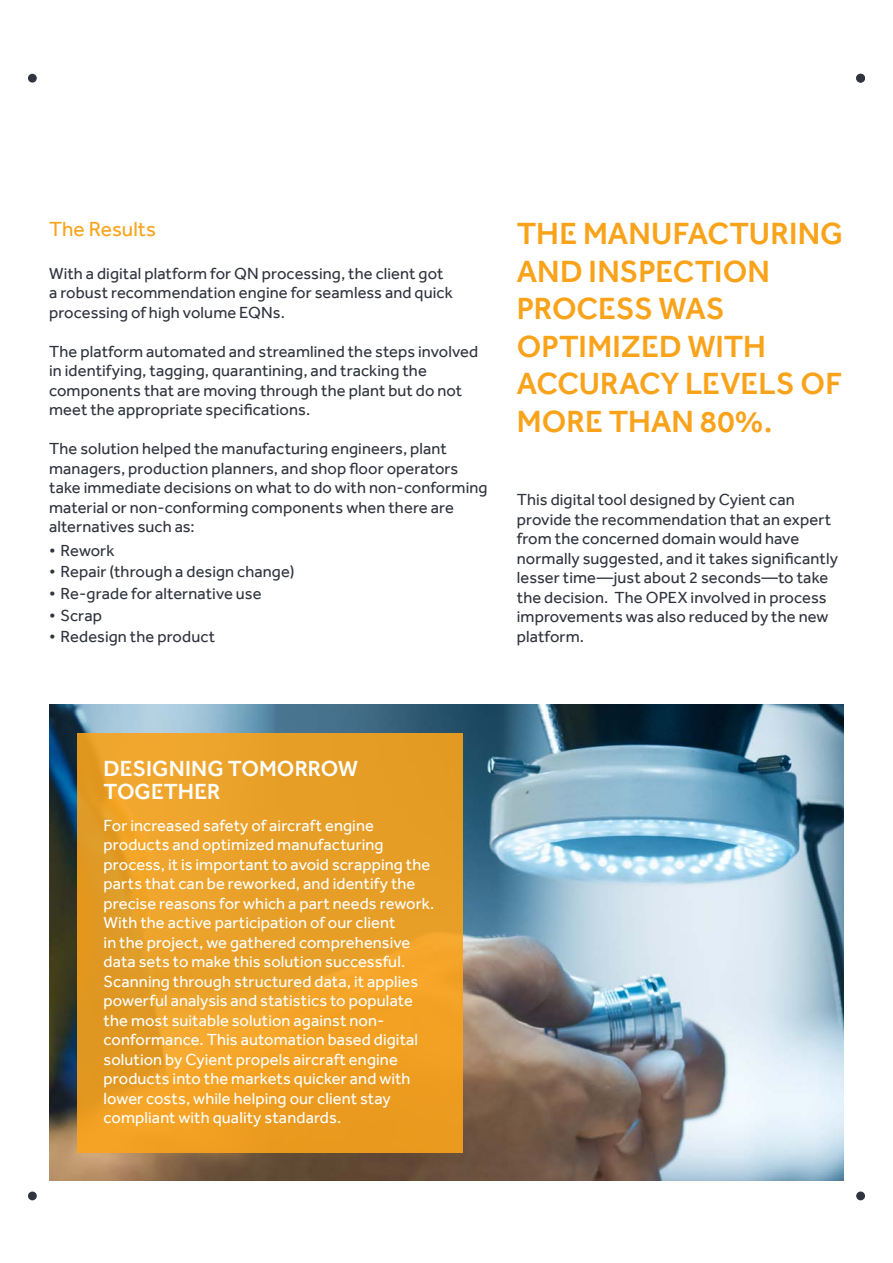
<style>
.page{position:relative;width:893px;height:1263px;background:#fff}
.page>*{position:absolute;margin:0;border:0;box-sizing:border-box;transform-origin:0 0}
.Body_copy{font:500 31.5px/37.5px "Cyient";letter-spacing:.005em;color:#f9a31b}
.body_content{font:500 22.5px/23.2px "Cyient";letter-spacing:.005em;color:#fff}
.body_content-2{font:21px "Effra";color:#f9a31b}
.body_content-3{font:16.5px/19.5px "Effra";letter-spacing:.005em;color:#30343e}
.body_content-4{font:16.5px/19.5px "Effra";letter-spacing:.005em;color:#fff}
</style>
<div class="page">
<div style="left:28px;top:74px;width:9px;height:9px;background:#30343e;border-radius:50%"></div>
<div style="left:28px;top:1191px;width:9px;height:9px;background:#30343e;border-radius:50%"></div>
<div style="left:856px;top:1191px;width:9px;height:9px;background:#30343e;border-radius:50%"></div>
<div style="left:856px;top:74px;width:9px;height:9px;background:#30343e;border-radius:50%"></div>
<img style="left:49px;top:705px;width:795px;height:475px">
<div style="left:77px;top:733px;width:386px;height:419px;background:#ea9f27"></div>
<p class="body_content-2" style="left:49px;top:216px;width:109px">The Results</p>
<p class="body_content-3" style="left:49px;top:263px;width:405px">With a digital platform for QN processing, the client got a robust recommendation engine for seamless and quick processing of high volume EQNs.</p>
<p class="body_content-3" style="left:49px;top:341px;width:431px">The platform automated and streamlined the steps involved in identifying, tagging, quarantining, and tracking the components that are moving through the plant but do not meet the appropriate specifications.</p>
<p class="body_content-3" style="left:49px;top:439px;width:440px">The solution helped the manufacturing engineers, plant managers, production planners, and shop floor operators take immediate decisions on what to do with non-conforming material or non-conforming components when there are alternatives such as:</p>
<p class="body_content-3" style="left:49px;top:540px;width:67px">• Rework</p>
<p class="body_content-3" style="left:49px;top:562px;width:247px">• Repair (through a design change)</p>
<p class="body_content-3" style="left:49px;top:584px;width:214px">• Re-grade for alternative use</p>
<p class="body_content-3" style="left:49px;top:605px;width:54px">• Scrap</p>
<p class="body_content-3" style="left:49px;top:627px;width:168px">• Redesign the product</p>
<p class="Body_copy" style="left:517px;top:214px;width:328px">THE MANUFACTURING<br>AND INSPECTION<br>PROCESS WAS<br>OPTIMIZED WITH<br>ACCURACY LEVELS OF<br>MORE THAN 80%.</p>
<p class="body_content-3" style="left:517px;top:490px;width:323px">This digital tool designed by Cyient can provide the recommendation that an expert from the concerned domain would have normally suggested, and it takes significantly lesser time—just about 2 seconds—to take the decision. The OPEX involved in process improvements was also reduced by the new platform.</p>
<p class="body_content" style="left:104px;top:757px;width:256px">DESIGNING TOMORROW<br>TOGETHER</p>
<p class="body_content-4" style="left:104px;top:815px;width:332px">For increased safety of aircraft engine products and optimized manufacturing process, it is important to avoid scrapping the parts that can be reworked, and identify the precise reasons for which a part needs rework.<br>With the active participation of our client<br>in the project, we gathered comprehensive data sets to make this solution successful.<br>Scanning through structured data, it applies powerful analysis and statistics to populate the most suitable solution against non&shy;conformance. This automation based digital solution by Cyient propels aircraft engine products into the markets quicker and with lower costs, while helping our client stay compliant with quality standards.</p>
</div>
